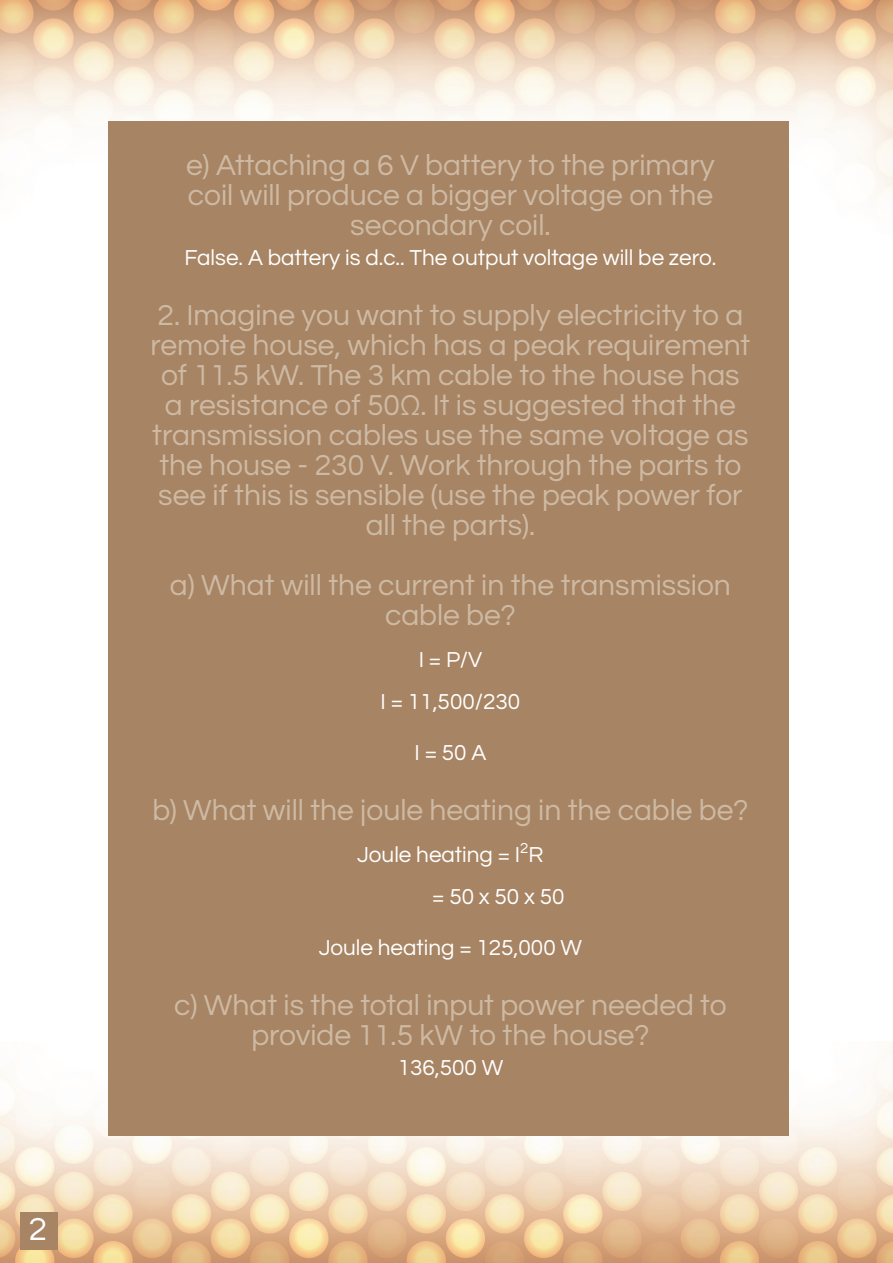
<style>
.page{position:relative;width:893px;height:1263px;background:#fff}
.page>*{position:absolute;margin:0;border:0;box-sizing:border-box;transform-origin:0 0}
.t1{font:33px "Questrial";color:#fff}
.t2{font:30px/30px "Questrial";color:#cebaa4;text-align:center}
.t3{font:22.5px "Questrial";color:#fff}
</style>
<div class="page">
<img style="left:0;top:0;width:893px;height:301px">
<img style="left:0;top:1042px;width:893px;height:221px">
<div style="left:21px;top:1212px;width:37px;height:38px;background:#a78463"></div>
<div style="left:109px;top:121px;width:680px;height:1014px;background:#a78463"></div>
<p class="t1" style="left:29px;top:1213px;width:20px">2</p>
<p class="t2" style="left:186px;top:151px;width:530px">e) Attaching a 6 V battery to the primary coil will produce a bigger voltage on the secondary coil.</p>
<p class="t3" style="left:184px;top:247px;width:533px">False. A battery is d.c.. The output voltage will be zero.</p>
<p class="t2" style="left:151px;top:301px;width:601px">2. Imagine you want to supply electricity to a remote house, which has a peak requirement of 11.5 kW. The 3 km cable to the house has a resistance of 50Ω. It is suggested that the transmission cables use the same voltage as the house - 230 V. Work through the parts to see if this is sensible (use the peak power for all the parts).</p>
<p class="t2" style="left:170px;top:571px;width:562px">a) What will the current in the transmission cable be?</p>
<p class="t3" style="left:419px;top:649px;width:65px">I = P/V</p>
<p class="t3" style="left:381px;top:691px;width:141px">I = 11,500/230</p>
<p class="t3" style="left:415px;top:742px;width:73px">I = 50 A</p>
<p class="t2" style="left:152px;top:796px;width:598px">b) What will the joule heating in the cable be?</p>
<p class="t3" style="left:357px;top:844px;width:188px">Joule heating = I<sup>2</sup>R</p>
<p class="t3" style="left:432px;top:886px;width:134px">= 50 x 50 x 50</p>
<p class="t3" style="left:319px;top:937px;width:265px">Joule heating = 125,000 W</p>
<p class="t2" style="left:174px;top:991px;width:554px">c) What is the total input power needed to provide 11.5 kW to the house?</p>
<p class="t3" style="left:398px;top:1057px;width:107px">136,500 W</p>
</div>
